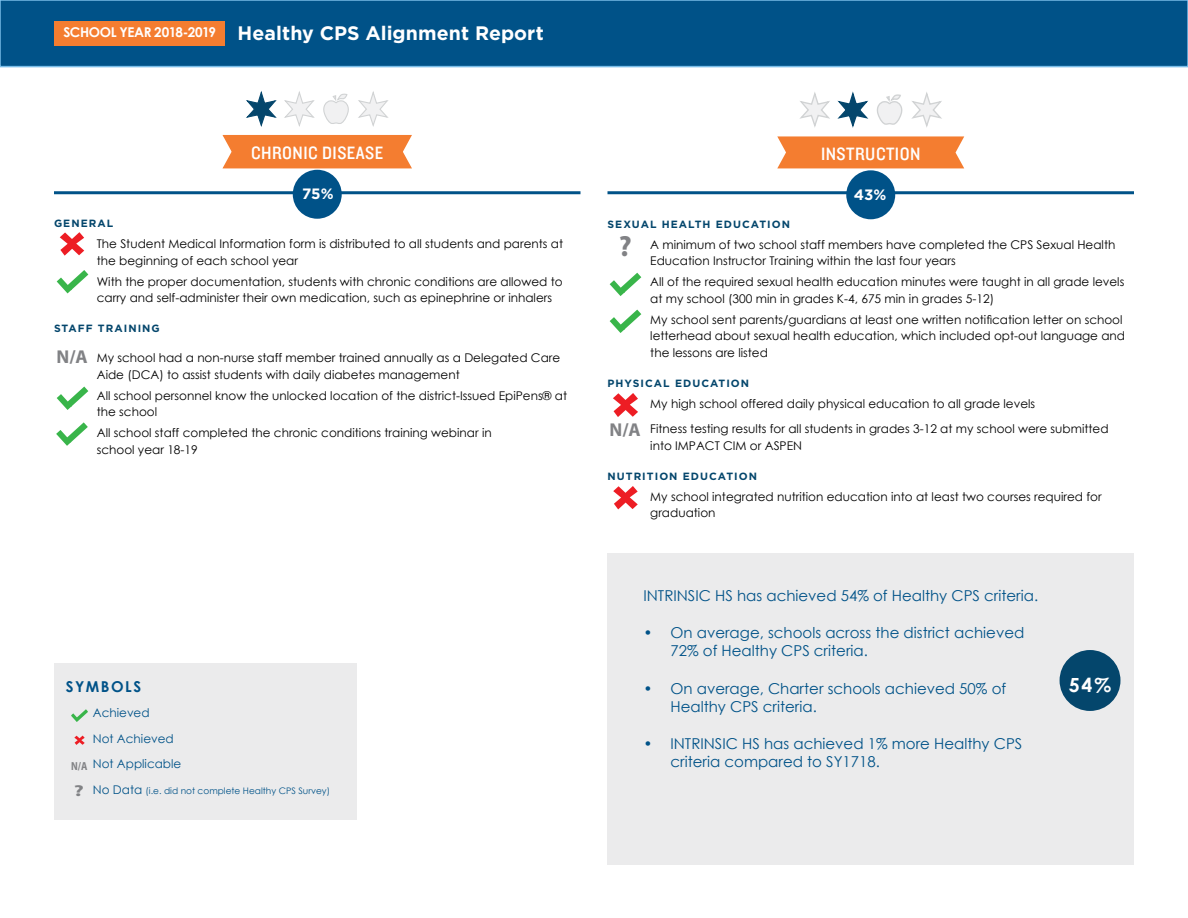
<style>
.page{position:relative;width:1188px;height:918px;background:#fff}
.page>*{position:absolute;margin:0;border:0;box-sizing:border-box;transform-origin:0 0}
.t1{font:700 29.25px "Myriad Pro";color:#818285}
.t2{font:700 19.5px "Gotham";letter-spacing:.005em;color:#fff}
.t3{font:700 19.5px "Century Gothic";color:#fff}
.t4{font:18.6px "Knockout 30 Junior Welterwt";letter-spacing:.025em;color:#fff}
.t5{font:700 18.6px "Myriad Pro";color:#818285}
.t6{font:700 15.75px "Myriad Pro";color:#818285;scale:1.43 1}
.t7{font:15px/18px "Century Gothic";color:#005288}
.t8{font:700 15px "Century Gothic";letter-spacing:.1em;color:#005288}
.t9{font:700 15px "Gotham";color:#fff}
.t10{font:12px/16.5px "Century Gothic";color:#000}
.t11{font:12px/25.5px "Century Gothic";color:#005288}
.t12{font:700 11.7px "Myriad Pro";color:#818285;scale:.83 1}
.t13{font:700 10.5px "Gotham";letter-spacing:.1em;color:#04466c}
.t14{font:9px "Century Gothic";color:#005288}
.s1{font-size:12px}
</style>
<div class="page">
<div style="left:608px;top:554px;width:526px;height:311px;background:#ebebec"></div>
<div style="left:55px;top:663px;width:302px;height:157px;background:#ebebec"></div>
<div style="left:0;top:0;width:1188px;height:67px;background:#005288"></div>
<div style="left:0;top:0;width:1188px;height:67px;border:2px solid #79bde8"></div>
<div style="left:55px;top:21px;width:170px;height:25px;background:#f47d30"></div>
<svg style="left:222px;top:135px;width:190px;height:34px;background:#f4853d"></svg>
<svg style="left:246px;top:91px;width:69px;height:36px"></svg>
<svg style="left:323px;top:91px;width:65px;height:36px"></svg>
<svg style="left:777px;top:136px;width:187px;height:32px;background:#f4843c"></svg>
<svg style="left:800px;top:91px;width:69px;height:36px"></svg>
<svg style="left:876px;top:92px;width:66px;height:35px"></svg>
<hr style="left:54px;top:191px;width:526px;height:3px;background:#005288">
<hr style="left:608px;top:191px;width:526px;height:3px;background:#005288">
<div style="left:1060px;top:650px;width:60px;height:61px;background:#04466c;border-radius:50%"></div>
<svg style="left:71px;top:709px;width:17px;height:13px"></svg>
<svg style="left:74px;top:736px;width:11px;height:9px"></svg>
<div style="left:293px;top:170px;width:49px;height:49px;background:#005288;border-radius:50%"></div>
<div style="left:846px;top:170px;width:49px;height:49px;background:#005288;border-radius:50%"></div>
<svg style="left:57px;top:270px;width:31px;height:23px"></svg>
<svg style="left:60px;top:232px;width:24px;height:24px"></svg>
<svg style="left:57px;top:387px;width:31px;height:23px"></svg>
<svg style="left:56px;top:422px;width:32px;height:24px"></svg>
<svg style="left:610px;top:273px;width:31px;height:23px"></svg>
<svg style="left:610px;top:310px;width:31px;height:23px"></svg>
<svg style="left:613px;top:393px;width:25px;height:24px"></svg>
<svg style="left:613px;top:486px;width:25px;height:23px"></svg>
<h2 class="t2" style="left:63px;top:20px;width:482px"><sup>SCHOOL</sup> <sup>YEAR</sup> <sup>2018-2019</sup> Healthy CPS Alignment Report</h2>
<h3 class="t4" style="left:251px;top:140px;width:134px">CHRONIC DISEASE</h3>
<h3 class="t4" style="left:821px;top:141px;width:101px">INSTRUCTION</h3>
<p class="t9" style="left:302px;top:184px;width:33px">75%</p>
<p class="t9" style="left:854px;top:184px;width:34px">43%</p>
<p class="t13" style="left:54px;top:216px;width:61px">GENERAL</p>
<p class="t10" style="left:97px;top:235px;width:468px">The Student Medical Information form is distributed to all students and parents at the beginning of each school year</p>
<p class="t10" style="left:97px;top:273px;width:467px">With the proper documentation, students with chronic conditions are allowed to carry and self-administer their own medication, such as epinephrine or inhalers</p>
<p class="t13" style="left:54px;top:321px;width:107px">STAFF TRAINING</p>
<p class="t10" style="left:97px;top:349px;width:465px">My school had a non-nurse staff member trained annually as a Delegated Care<br>Aide (DCA) to assist students with daily diabetes management</p>
<p class="t10" style="left:97px;top:387px;width:472px">All school personnel know the unlocked location of the district-Issued EpiPens® at the school</p>
<p class="t10" style="left:97px;top:424px;width:396px">All school staff completed the chronic conditions training webinar in school year 18-19</p>
<h3 class="t5" style="left:57px;top:345px;width:33px">N/A</h3>
<p class="t13" style="left:608px;top:217px;width:184px">SEXUAL HEALTH EDUCATION</p>
<p class="t10" style="left:650px;top:236px;width:467px">A minimum of two school staff members have completed the CPS Sexual Health<br>Education Instructor Training within the last four years</p>
<p class="t10" style="left:650px;top:274px;width:476px">All of the required sexual health education minutes were taught in all grade levels at my school (300 min in grades K-4, 675 min in grades 5-12)</p>
<p class="t10" style="left:650px;top:311px;width:476px">My school sent parents/guardians at least one written notification letter on school letterhead about sexual health education, which included opt-out language and the lessons are listed</p>
<p class="t13" style="left:608px;top:376px;width:143px">PHYSICAL EDUCATION</p>
<p class="t10" style="left:650px;top:391px;width:460px;line-height:25px">My high school offered daily physical education to all grade levels<br>Fitness testing results for all students in grades 3-12 at my school were submitted</p>
<p class="t10" style="left:650px;top:437px;width:153px">into IMPACT CIM or ASPEN</p>
<p class="t13" style="left:608px;top:469px;width:151px">NUTRITION EDUCATION</p>
<p class="t10" style="left:650px;top:488px;width:453px">My school integrated nutrition education into at least two courses required for graduation</p>
<h1 class="t1" style="left:619px;top:227px;width:15px">?</h1>
<h3 class="t5" style="left:610px;top:418px;width:33px">N/A</h3>
<p class="t7" style="left:644px;top:586px;width:396px">INTRINSIC HS has achieved 54% of Healthy CPS criteria.</p>
<p class="t7" style="left:670px;top:624px;width:355px;text-indent:-27px">• On average, schools across the district achieved<br>72% of Healthy CPS criteria.</p>
<p class="t7" style="left:670px;top:679px;width:337px;text-indent:-27px">• On average, Charter schools achieved 50% of<br>Healthy CPS criteria.</p>
<p class="t7" style="left:670px;top:735px;width:353px;text-indent:-27px">• INTRINSIC HS has achieved 1% more Healthy CPS criteria compared to SY1718.</p>
<p class="t8" style="left:66px;top:675px;width:77px">SYMBOLS</p>
<h2 class="t3" style="left:1069px;top:670px;width:44px">54%</h2>
<p class="t11" style="left:93px;top:700px;width:90px">Achieved<br>Not Achieved<br>Not Applicable</p>
<p class="t14" style="left:93px;top:784px;width:239px"><span class="s1">No Data</span> (i.e. did not complete Healthy CPS Survey)</p>
<p class="t12" style="left:71px;top:758px;width:21px">N/A</p>
<h3 class="t6" style="left:74px;top:781px;width:9px">?</h3>
</div>
